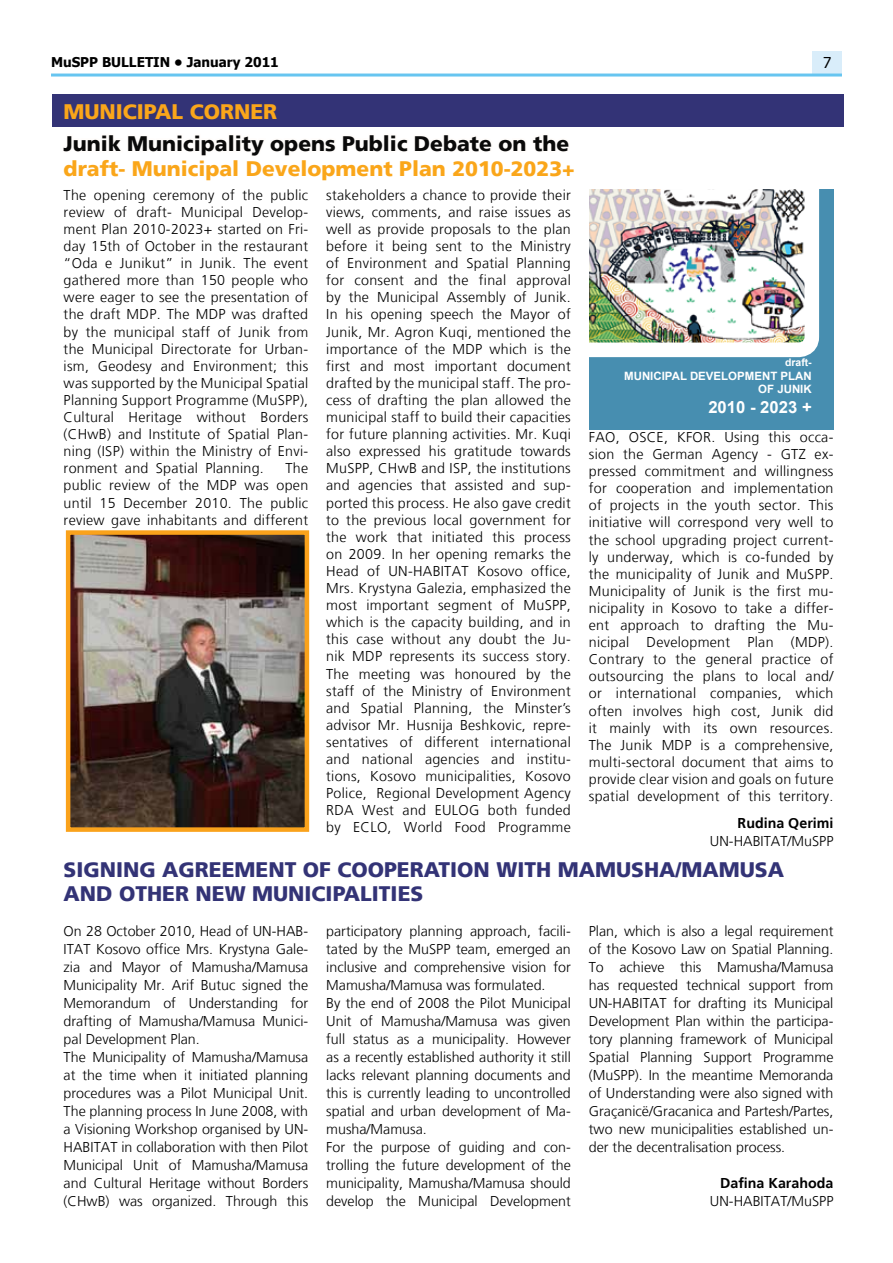
<style>
.page{position:relative;width:893px;height:1263px;background:#fff}
.page>*{position:absolute;margin:0;border:0;box-sizing:border-box;transform-origin:0 0}
.t1{font:900 21px "Frutiger LT";color:#333376}
.t2{font:900 21px "Frutiger LT";color:#faa61a}
.t3{font:900 21px "Frutiger LT";color:#0a0a0a}
.t4{font:700 16.65px "Arial";color:#fff}
.t5{font:15px "Tahoma";color:#000}
.t6{font:300 14.25px/17.1px "Frutiger LT";color:#000;text-align:justify}
.t7{font:700 14.25px "Frutiger LT";color:#000}
.t8{font:700 13.5px "Tahoma";color:#000}
.t9{font:700 11.4px/13.8px "Arial";color:#fff;text-align:right}
.t10{font:700 10.5px "Arial";color:#fff}
.t11{font:2.1px "Arial";color:#000}
</style>
<div class="page">
<div style="left:812px;top:51px;width:30px;height:24px;background:#d9edfa"></div>
<hr style="left:51px;top:74px;width:791px;height:3px;background:#67c5f0">
<div style="left:52px;top:95px;width:792px;height:32px;background:#333376"></div>
<img style="left:71px;top:535px;width:233px;height:292px">
<div style="left:66px;top:530px;width:243px;height:302px;border:4px solid #faa21b"></div>
<div style="left:590px;top:189px;width:244px;height:240px;background:#478eb0"></div>
<img style="left:590px;top:189px;width:229px;height:168px">
<p class="t8" style="left:51px;top:53px;width:229px">MuSPP BULLETIN • January 2011</p>
<p class="t5" style="left:823px;top:53px;width:10px">7</p>
<h1 class="t2" style="left:63px;top:99px;width:34px">mUNI</h1>
<h1 class="t2" style="left:123px;top:99px;width:83px">CIPAL cORNER</h1>
<h1 class="t3" style="left:64px;top:131px;width:507px">Junik Municipality opens Public Debate on the</h1>
<h1 class="t2" style="left:64px;top:156px;width:513px">draft- Municipal Development Plan 2010-2023+</h1>
<p class="t6" style="left:64px;top:186px;width:246px">The opening ceremony of the public review of draft- Municipal Develop&shy;ment Plan 2010-2023+ started on Fri&shy;day 15th of October in the restaurant “Oda e Junikut” in Junik. The event gathered more than 150 people who were eager to see the presentation of the draft MDP. The MDP was drafted by the municipal staff of Junik from the Municipal Directorate for Urban&shy;ism, Geodesy and Environment; this was supported by the Municipal Spatial Planning Support Programme (MuSPP), Cultural Heritage without Borders (CHwB) and Institute of Spatial Plan&shy;ning (ISP) within the Ministry of Envi&shy;ronment and Spatial Planning.</p>
<p class="t6" style="left:64px;top:460px;width:246px;text-indent:222px">The public review of the MDP was open until 15 December 2010. The public review gave inhabitants and different</p>
<p class="t6" style="left:326px;top:186px;width:246px">stakeholders a chance to provide their views, comments, and raise issues as well as provide proposals to the plan before it being sent to the Ministry of Environment and Spatial Planning for consent and the final approval by the Municipal Assembly of Junik.<br>In his opening speech the Mayor of Junik, Mr. Agron Kuqi, mentioned the importance of the MDP which is the first and most important document drafted by the municipal staff. The pro&shy;cess of drafting the plan allowed the municipal staff to build their capacities for future planning activities. Mr. Kuqi also expressed his gratitude towards MuSPP, CHwB and ISP, the institutions and agencies that assisted and sup&shy;ported this process. He also gave credit to the previous local government for the work that initiated this process on 2009. In her opening remarks the Head of UN-HABITAT Kosovo office, Mrs. Krystyna Galezia, emphasized the most important segment of MuSPP, which is the capacity building, and in this case without any doubt the Ju&shy;nik MDP represents its success story.<br>The meeting was honoured by the staff of the Ministry of Environment and Spatial Planning, the Minster’s advisor Mr. Husnija Beshkovic, repre&shy;sentatives of different international and national agencies and institu&shy;tions, Kosovo municipalities, Kosovo Police, Regional Development Agency RDA West and EULOG both funded by ECLO, World Food Programme</p>
<p class="t10" style="left:785px;top:355px;width:28px">draft-</p>
<p class="t9" style="left:624px;top:369px;width:189px">MUNICIPAL DEVELOPMENT PLAN<br>OF JUNIK</p>
<p class="t4" style="left:708px;top:397px;width:105px">2010 - 2023 +</p>
<p class="t11" style="left:797px;top:449px;width:11px">funded by:</p>
<p class="t6" style="left:589px;top:429px;width:246px">FAO, OSCE, KFOR. Using this occa&shy;sion the German Agency - GTZ ex&shy;pressed commitment and willingness for cooperation and implementation of projects in the youth sector. This initiative will correspond very well to the school upgrading project current&shy;ly underway, which is co-funded by the municipality of Junik and MuSPP.<br>Municipality of Junik is the first mu&shy;nicipality in Kosovo to take a differ&shy;ent approach to drafting the Mu&shy;nicipal Development Plan (MDP).<br>Contrary to the general practice of outsourcing the plans to local and/ or international companies, which often involves high cost, Junik did it mainly with its own resources.<br>The Junik MDP is a comprehensive, multi-sectoral document that aims to provide clear vision and goals on future spatial development of this territory.</p>
<p class="t7" style="left:738px;top:815px;width:97px">Rudina Qerimi</p>
<p class="t6" style="left:710px;top:833px;width:125px">UN-HABITAT/MuSPP</p>
<h1 class="t1" style="left:64px;top:856px;width:14px">SIGNING</h1>
<h1 class="t1" style="left:162px;top:856px;width:16px">AGREEMENT</h1>
<h1 class="t1" style="left:303px;top:856px;width:108px">OF COOPERATION</h1>
<h1 class="t1" style="left:496px;top:856px;width:15px">WITH</h1>
<h1 class="t1" style="left:558px;top:856px;width:18px">MAMUSHA</h1>
<h1 class="t1" style="left:675px;top:856px;width:24px">/MAMUSA</h1>
<h1 class="t1" style="left:64px;top:880px;width:71px">AN D OTHER</h1>
<h1 class="t1" style="left:196px;top:880px;width:18px">NEW</h1>
<h1 class="t1" style="left:252px;top:880px;width:16px">MUNI</h1>
<h1 class="t1" style="left:312px;top:880px;width:72px">CIPALITIES</h1>
<p class="t6" style="left:64px;top:922px;width:246px;line-height:18px;text-align:left">On 28 October 2010, Head of UN-HAB-ITAT Kosovo office Mrs. Krystyna Gale&shy;zia and Mayor of Mamusha/Mamusa Municipality Mr. Arif Butuc signed the Memorandum of Understanding for drafting of Mamusha/Mamusa Munici&shy;pal Development Plan.<br>The Municipality of Mamusha/Mamusa at the time when it initiated planning procedures was a Pilot Municipal Unit.<br>The planning process In June 2008, with a Visioning Workshop organised by UN-HABITAT in collaboration with then Pilot Municipal Unit of Mamusha/Mamusa and Cultural Heritage without Borders (CHwB) was organized. Through this</p>
<p class="t6" style="left:326px;top:922px;width:246px;line-height:18px;text-align:left">participatory planning approach, facili&shy;tated by the MuSPP team, emerged an inclusive and comprehensive vision for Mamusha/Mamusa was formulated.<br>By the end of 2008 the Pilot Municipal Unit of Mamusha/Mamusa was given full status as a municipality. However as a recently established authority it still lacks relevant planning documents and this is currently leading to uncontrolled spatial and urban development of Ma&shy;musha/Mamusa.<br>For the purpose of guiding and con&shy;trolling the future development of the municipality, Mamusha/Mamusa should develop the Municipal Development</p>
<p class="t6" style="left:589px;top:922px;width:246px;line-height:18px">Plan, which is also a legal requirement of the Kosovo Law on Spatial Planning.<br>To achieve this Mamusha/Mamusa has requested technical support from UN-HABITAT for drafting its Municipal Development Plan within the participa&shy;tory planning framework of Municipal Spatial Planning Support Programme (MuSPP). In the meantime Memoranda of Understanding were also signed with Graçanicë/Gracanica and Partesh/Partes, two new municipalities established un&shy;der the decentralisation process.</p>
<p class="t7" style="left:720px;top:1175px;width:115px">Dafina Karahoda</p>
<p class="t6" style="left:710px;top:1193px;width:125px">UN-HABITAT/MuSPP</p>
</div>
